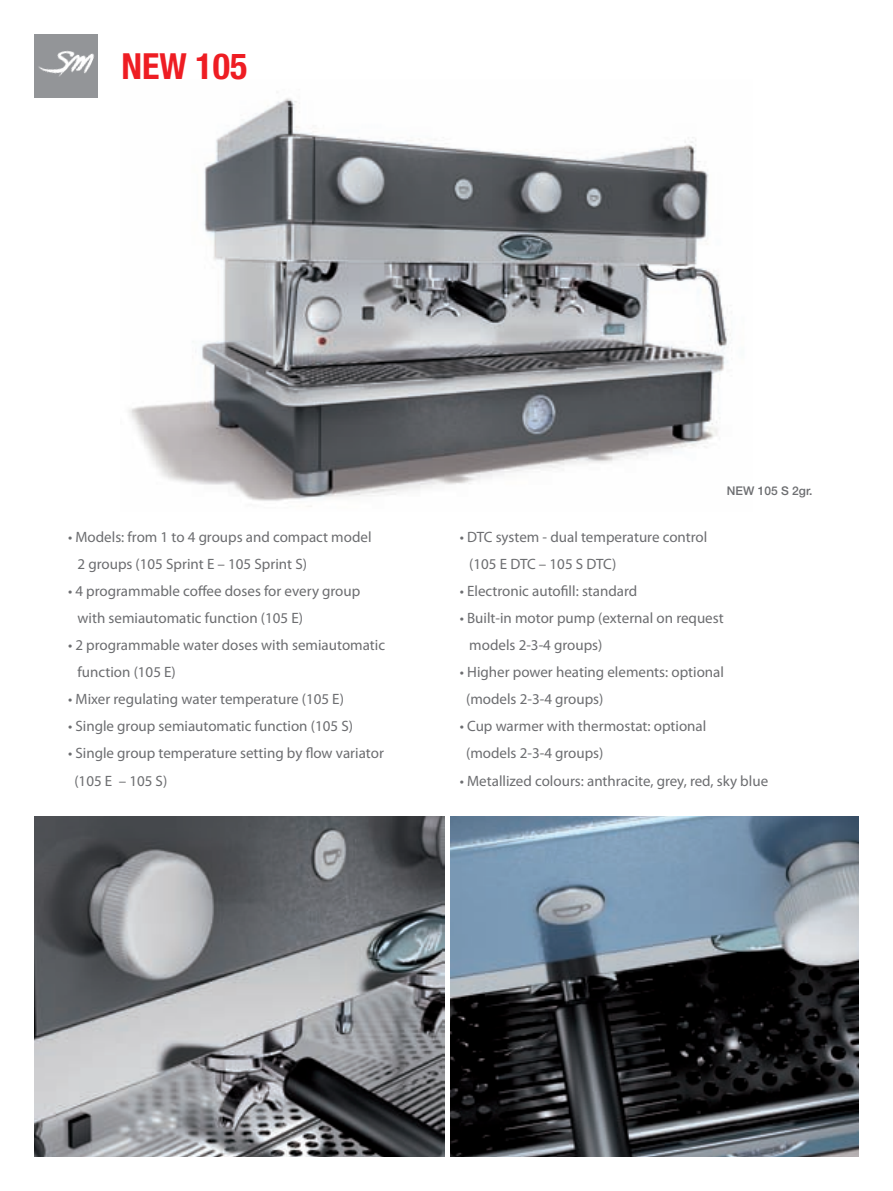
<style>
.page{position:relative;width:893px;height:1191px;background:#fff}
.page>*{position:absolute;margin:0;border:0;box-sizing:border-box;transform-origin:0 0}
.t1{font:700 condensed 36px "Helvetica Neue LT Std";color:#ee1d23}
.t2{font:15px/27px "Myriad Pro";color:#6c6d70}
.t3{font:500 12px "Helvetica Neue LT Std";color:#6c6d70}
</style>
<div class="page">
<img style="left:128px;top:98px;width:603px;height:409px">
<img style="left:34px;top:816px;width:410px;height:341px">
<img style="left:451px;top:816px;width:408px;height:341px">
<div style="left:34px;top:34px;width:64px;height:64px;background:#939598"></div>
<img style="left:77px;top:53px;width:17px;height:21px">
<img style="left:38px;top:50px;width:39px;height:27px">
<h1 class="t1" style="left:122px;top:44px;width:127px">NEW 105</h1>
<p class="t2" style="left:78px;top:523px;width:295px;text-indent:-10px">• Models: from 1 to 4 groups and compact model<br>2 groups (105 Sprint E – 105 Sprint S)</p>
<p class="t2" style="left:78px;top:577px;width:284px;text-indent:-10px">• 4 programmable coffee doses for every group with semiautomatic function (105 E)</p>
<p class="t2" style="left:78px;top:631px;width:309px;text-indent:-10px">• 2 programmable water doses with semiautomatic function (105 E)</p>
<p class="t2" style="left:68px;top:685px;width:277px">• Mixer regulating water temperature (105 E)</p>
<p class="t2" style="left:68px;top:712px;width:286px">• Single group semiautomatic function (105 S)</p>
<p class="t2" style="left:74px;top:739px;width:311px;text-indent:-6px">• Single group temperature setting by flow variator (105 E – 105 S)</p>
<p class="t3" style="left:727px;top:483px;width:87px">NEW 105 S 2gr.</p>
<p class="t2" style="left:469px;top:523px;width:240px;text-indent:-10px">• DTC system - dual temperature control (105 E DTC – 105 S DTC)</p>
<p class="t2" style="left:460px;top:577px;width:179px">• Electronic autofill: standard</p>
<p class="t2" style="left:469px;top:604px;width:256px;text-indent:-10px">• Built-in motor pump (external on request models 2-3-4 groups)</p>
<p class="t2" style="left:466px;top:658px;width:259px;text-indent:-6px">• Higher power heating elements: optional (models 2-3-4 groups)</p>
<p class="t2" style="left:466px;top:712px;width:242px;text-indent:-6px">• Cup warmer with thermostat: optional (models 2-3-4 groups)</p>
<p class="t2" style="left:460px;top:766px;width:310px">• Metallized colours: anthracite, grey, red, sky blue</p>
</div>
